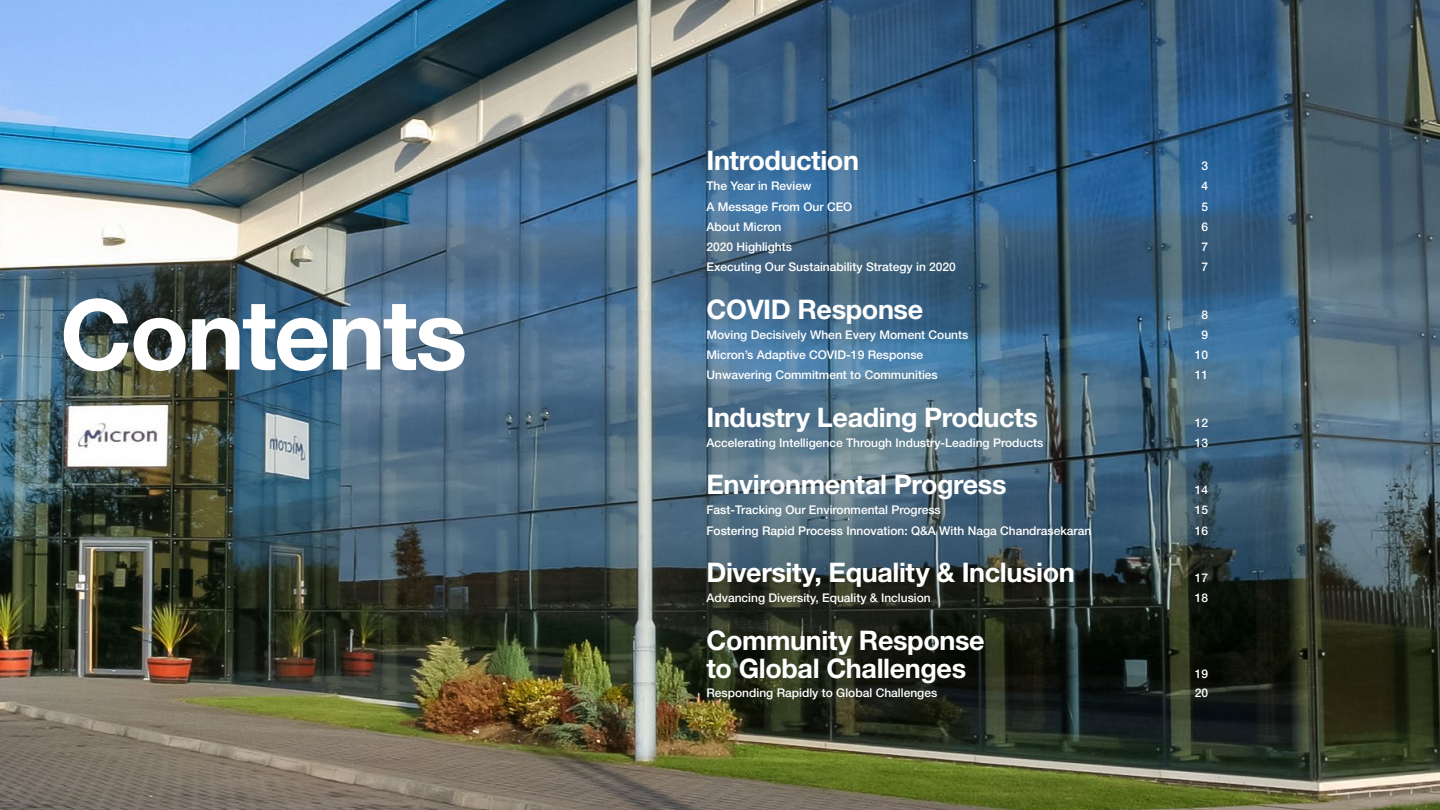
<style>
.page{position:relative;width:1440px;height:810px;background:#fff}
.page>*{position:absolute;margin:0;border:0;box-sizing:border-box;transform-origin:0 0}
.t1{font:700 97.5px "Helvetica Neue LT Std";letter-spacing:-.025em;color:#fff}
.t2{font:700 27px/28.5px "Helvetica Neue LT Std";letter-spacing:-.015em;color:#fff}
.t3{font:500 12px "Helvetica Neue LT Std";color:#fff}
</style>
<div class="page">
<img style="left:0;top:0;width:1440px;height:810px">
<h1 class="t1" style="left:60px;top:275px;width:409px">Contents</h1>
<h2 class="t2" style="left:706px;top:146px;width:154px">Introduction</h2>
<p class="t3" style="left:1202px;top:159px;width:8px">3</p>
<p class="t3" style="left:706px;top:179px;width:106px">The Year in Review</p>
<p class="t3" style="left:1202px;top:179px;width:8px">4</p>
<p class="t3" style="left:706px;top:199px;width:147px">A Message From Our CEO</p>
<p class="t3" style="left:1202px;top:199px;width:8px">5</p>
<p class="t3" style="left:706px;top:220px;width:76px">About Micron</p>
<p class="t3" style="left:1202px;top:220px;width:8px">6</p>
<p class="t3" style="left:706px;top:240px;width:87px">2020 Highlights</p>
<p class="t3" style="left:1202px;top:240px;width:8px">7</p>
<p class="t3" style="left:706px;top:260px;width:251px">Executing Our Sustainability Strategy in 2020</p>
<p class="t3" style="left:1202px;top:260px;width:8px">7</p>
<h2 class="t2" style="left:706px;top:294px;width:218px">COVID Response</h2>
<p class="t3" style="left:1202px;top:307px;width:8px">8</p>
<p class="t3" style="left:706px;top:328px;width:263px">Moving Decisively When Every Moment Counts</p>
<p class="t3" style="left:1202px;top:328px;width:8px">9</p>
<p class="t3" style="left:706px;top:348px;width:218px">Micron’s Adaptive COVID-19 Response</p>
<p class="t3" style="left:1195px;top:348px;width:15px">10</p>
<p class="t3" style="left:706px;top:368px;width:233px">Unwavering Commitment to Communities</p>
<p class="t3" style="left:1195px;top:368px;width:15px">11</p>
<h2 class="t2" style="left:706px;top:402px;width:333px">Industry Leading Products</h2>
<p class="t3" style="left:1195px;top:415px;width:15px">12</p>
<p class="t3" style="left:706px;top:436px;width:338px">Accelerating Intelligence Through Industry-Leading Products</p>
<p class="t3" style="left:1195px;top:436px;width:15px">13</p>
<h2 class="t2" style="left:706px;top:470px;width:302px">Environmental Progress</h2>
<p class="t3" style="left:1195px;top:483px;width:15px">14</p>
<p class="t3" style="left:706px;top:503px;width:236px">Fast-Tracking Our Environmental Progress</p>
<p class="t3" style="left:1195px;top:503px;width:15px">15</p>
<p class="t3" style="left:706px;top:523px;width:386px">Fostering Rapid Process Innovation: Q&amp;A With Naga Chandrasekaran</p>
<p class="t3" style="left:1195px;top:523px;width:15px">16</p>
<h2 class="t2" style="left:706px;top:558px;width:370px">Diversity, Equality &amp; Inclusion</h2>
<p class="t3" style="left:1195px;top:571px;width:15px">17</p>
<p class="t3" style="left:706px;top:591px;width:226px">Advancing Diversity, Equality &amp; Inclusion</p>
<p class="t3" style="left:1195px;top:591px;width:15px">18</p>
<h2 class="t2" style="left:706px;top:625px;width:280px">Community Response to Global Challenges</h2>
<p class="t3" style="left:1195px;top:667px;width:15px">19</p>
<p class="t3" style="left:706px;top:685px;width:232px">Responding Rapidly to Global Challenges</p>
<p class="t3" style="left:1195px;top:685px;width:15px">20</p>
</div>
